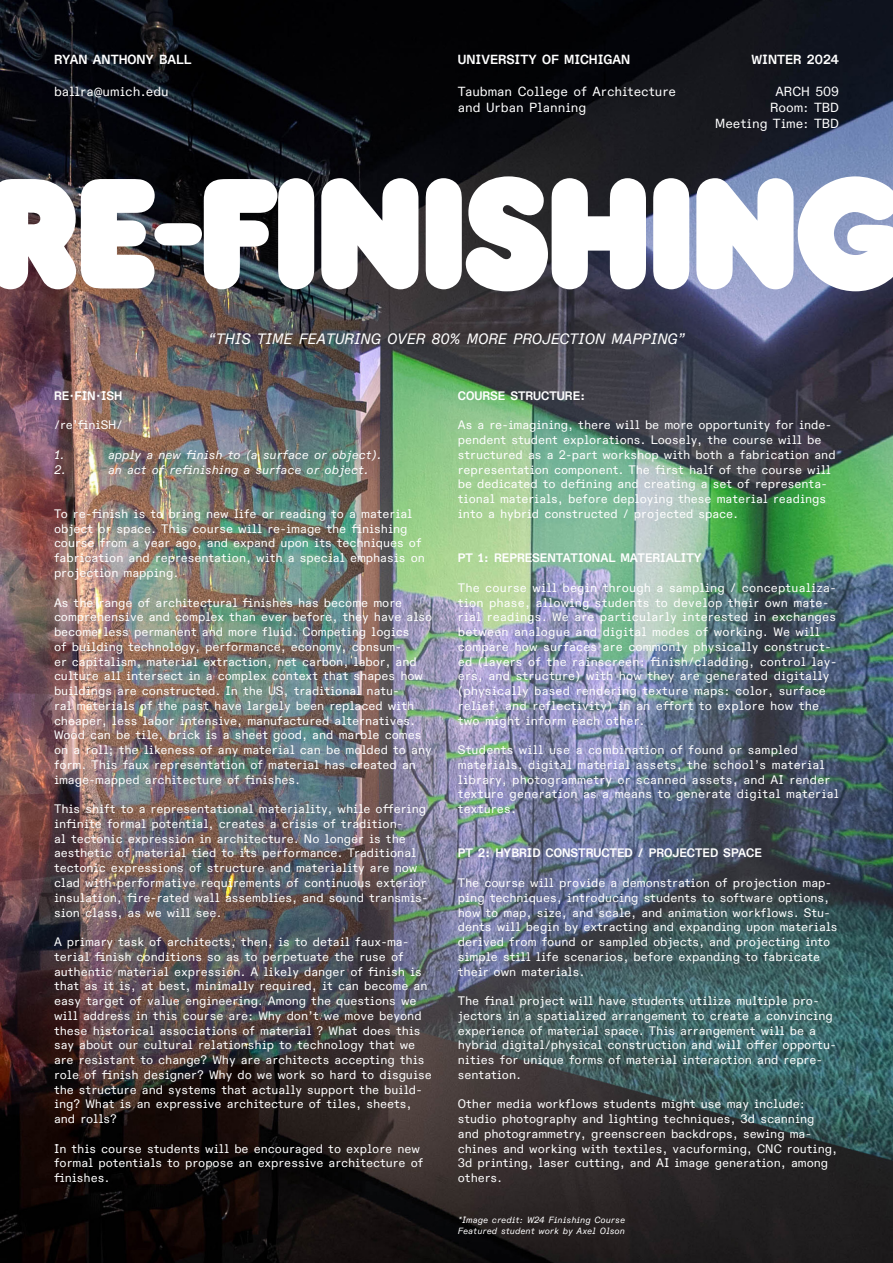
<style>
.page{position:relative;width:893px;height:1263px;background:#fff}
.page>*{position:absolute;margin:0;border:0;box-sizing:border-box;transform-origin:0 0}
.t1{font:164.1px "Frankfurter Std";letter-spacing:-.06em;color:#fff}
.t2{font:15px "ABC Diatype Plus Variable Unlicensed Trial";color:#fff}
.t3{font:13.2px/15.9px "ABC Diatype Plus Variable Unlicensed Trial";color:#fff}
.t4{font:12.3px/14.7px "ABC Diatype Plus Variable Unlicensed Trial";color:#fff}
.t5{font:9px "ABC Diatype Plus Variable Unlicensed Trial";color:#fff}
</style>
<div class="page">
<img style="left:0;top:0;width:893px;height:1263px">
<p class="t3" style="left:54px;top:51px;width:139px">RYAN ANTHONY BALL</p>
<p class="t3" style="left:54px;top:83px;width:116px">ballra@umich.edu</p>
<p class="t3" style="left:458px;top:51px;width:174px">UNIVERSITY OF MICHIGAN</p>
<p class="t3" style="left:458px;top:82px;width:220px">Taubman College of Architecture and Urban Planning</p>
<p class="t3" style="left:751px;top:51px;width:89px">WINTER 2024</p>
<p class="t3" style="left:775px;top:82px;width:65px">ARCH 509</p>
<p class="t3" style="left:770px;top:98px;width:70px">Room: TBD</p>
<p class="t3" style="left:715px;top:114px;width:125px">Meeting Time: TBD</p>
<p class="t1" style="left:-16px;top:135px;width:924px">re-FINISHING</p>
<p class="t2" style="left:208px;top:327px;width:478px">“THIS TIME FEATURING OVER 80% MORE PROJECTION MAPPING”</p>
<p class="t4" style="left:54px;top:387px;width:70px">RE·FIN·ISH</p>
<p class="t4" style="left:54px;top:417px;width:70px">/re’finiSH/</p>
<p class="t4" style="left:54px;top:446px;width:13px">1.</p>
<p class="t4" style="left:108px;top:446px;width:275px">apply a new finish to (a surface or object).</p>
<p class="t4" style="left:54px;top:461px;width:14px">2.</p>
<p class="t4" style="left:108px;top:461px;width:263px">an act of refinishing a surface or object.</p>
<p class="t4" style="left:54px;top:505px;width:372px">To re-finish is to bring new life or reading to a material object or space. This course will re-image the finishing course from a year ago, and expand upon its techniques of fabrication and representation, with a special emphasis on projection mapping.</p>
<p class="t4" style="left:54px;top:594px;width:380px">As the range of architectural finishes has become more comprehensive and complex than ever before, they have also become less permanent and more fluid. Competing logics<br>of building technology, performance, economy, consum-<br>er capitalism, material extraction, net carbon, labor, and culture all intersect in a complex context that shapes how buildings are constructed. In the US, traditional natu-<br>ral materials of the past have largely been replaced with cheaper, less labor intensive, manufactured alternatives.<br>Wood can be tile, brick is a sheet good, and marble comes on a roll; the likeness of any material can be molded to any form. This faux representation of material has created an image-mapped architecture of finishes.</p>
<p class="t4" style="left:54px;top:801px;width:375px">This shift to a representational materiality, while offering infinite formal potential, creates a crisis of tradition-<br>al tectonic expression in architecture. No longer is the aesthetic of material tied to its performance. Traditional tectonic expressions of structure and materiality are now clad with performative requirements of continuous exterior insulation, fire-rated wall assemblies, and sound transmis&shy;sion class, as we will see.</p>
<p class="t4" style="left:54px;top:934px;width:379px">A primary task of architects, then, is to detail faux-ma&shy;terial finish conditions so as to perpetuate the ruse of authentic material expression. A likely danger of finish is that as it is, at best, minimally required, it can become an easy target of value engineering. Among the questions we will address in this course are: Why don’t we move beyond these historical associations of material ? What does this say about our cultural relationship to technology that we are resistant to change? Why are architects accepting this role of finish designer? Why do we work so hard to disguise the structure and systems that actually support the build&shy;ing? What is an expressive architecture of tiles, sheets, and rolls?</p>
<p class="t4" style="left:54px;top:1140px;width:371px">In this course students will be encouraged to explore new formal potentials to propose an expressive architecture of finishes.</p>
<p class="t4" style="left:458px;top:387px;width:129px">COURSE STRUCTURE:</p>
<p class="t4" style="left:458px;top:417px;width:379px">As a re-imagining, there will be more opportunity for inde&shy;pendent student explorations. Loosely, the course will be structured as a 2-part workshop with both a fabrication and representation component. The first half of the course will be dedicated to defining and creating a set of representa&shy;tional materials, before deploying these material readings into a hybrid constructed / projected space.</p>
<p class="t4" style="left:458px;top:550px;width:245px">PT 1: REPRESENTATIONAL MATERIALITY</p>
<p class="t4" style="left:458px;top:579px;width:380px">The course will begin through a sampling / conceptualiza&shy;tion phase, allowing students to develop their own mate&shy;rial readings. We are particularly interested in exchanges between analogue and digital modes of working. We will compare how surfaces are commonly physically construct&shy;ed (layers of the rainscreen: finish/cladding, control lay&shy;ers, and structure) with how they are generated digitally (physically based rendering texture maps: color, surface relief, and reflectivity) in an effort to explore how the two might inform each other.</p>
<p class="t4" style="left:458px;top:742px;width:382px">Students will use a combination of found or sampled materials, digital material assets, the school’s material library, photogrammetry or scanned assets, and AI render texture generation as a means to generate digital material textures.</p>
<p class="t4" style="left:458px;top:845px;width:306px">PT 2: HYBRID CONSTRUCTED / PROJECTED SPACE</p>
<p class="t4" style="left:458px;top:874px;width:381px">The course will provide a demonstration of projection map&shy;ping techniques, introducing students to software options, how to map, size, and scale, and animation workflows. Stu&shy;dents will begin by extracting and expanding upon materials derived from found or sampled objects, and projecting into simple still life scenarios, before expanding to fabricate their own materials.</p>
<p class="t4" style="left:458px;top:993px;width:380px">The final project will have students utilize multiple pro&shy;jectors in a spatialized arrangement to create a convincing experience of material space. This arrangement will be a hybrid digital/physical construction and will offer opportu&shy;nities for unique forms of material interaction and repre&shy;sentation.</p>
<p class="t4" style="left:458px;top:1096px;width:381px">Other media workflows students might use may include: studio photography and lighting techniques, 3d scanning and photogrammetry, greenscreen backdrops, sewing ma&shy;chines and working with textiles, vacuforming, CNC routing, 3d printing, laser cutting, and AI image generation, among others.</p>
<p class="t5" style="left:458px;top:1213px;width:169px">*Image credit: W24 Finishing Course</p>
<p class="t5" style="left:458px;top:1224px;width:169px">Featured student work by Axel Olson</p>
</div>
